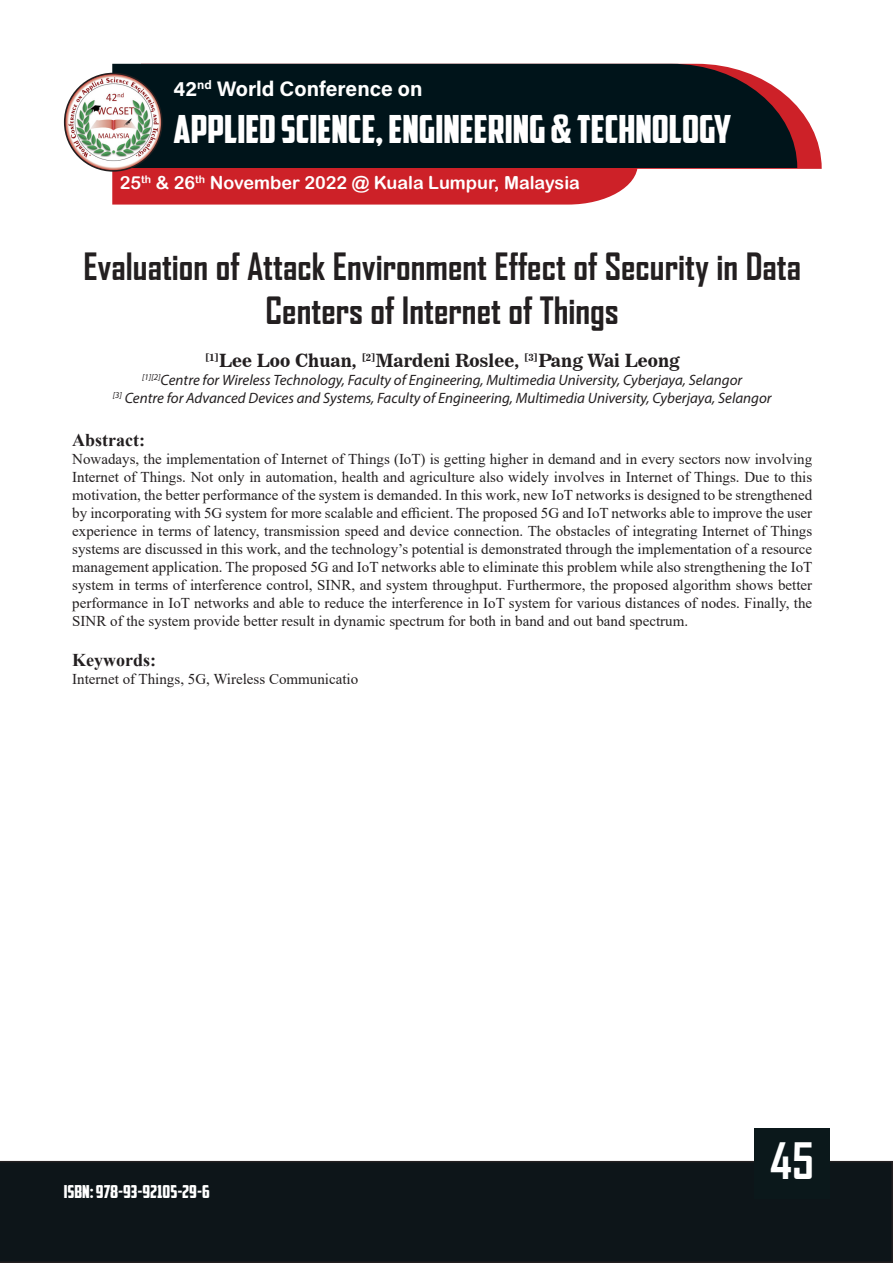
<style>
.page{position:relative;width:893px;height:1263px;background:#fff}
.page>*{position:absolute;margin:0;border:0;box-sizing:border-box;transform-origin:0 0}
.t1{font:700 48px "Agency FB";color:#fff}
.t2{font:39px "American Captain";color:#fff}
.t3{font:700 36px/43.2px "Agency FB";color:#231f20;text-align:center}
.t4{font:700 21px "Acumin Pro";color:#fff}
.Au_Name{font:18px "News 706 BT Bold C";color:#231f20}
.t5{font:18px "Arial Rounded MT Bold";color:#fff}
.t6{font:18px "American Captain";color:#fff}
.Abs_Title{font:700 18px "Times New Roman";color:#231f20}
.Abs_and_Key{font:15px/18px "Times New Roman";color:#231f20;text-align:justify}
.Au_Affli{font:italic 15px "Myriad Pro";color:#231f20}
</style>
<div class="page">
<div style="left:0;top:1161px;width:893px;height:102px;background:#0d1519"></div>
<svg style="left:638px;top:106px;width:184px;height:63px;fill:#cd2128"></svg>
<div style="left:112px;top:64px;width:685px;height:104px;background:#00141a"></div>
<img style="left:65px;top:73px;width:97px;height:98px;border-radius:49px">
<div style="left:64px;top:73px;width:99px;height:99px;border:2px solid #231f20;border-radius:50%"></div>
<svg style="left:112px;top:164px;width:526px;height:41px;background:#bb292f"></svg>
<div style="left:754px;top:1128px;width:75px;height:71px;background:#0b181b"></div>
<h3 class="t4" style="left:174px;top:74px;width:250px">42<sup>nd</sup> World Conference on</h3>
<h2 class="t2" style="left:174px;top:106px;width:559px">APPLIED SCIENCE, ENGINEERING &amp; TECHNOLOGY</h2>
<p class="t5" style="left:120px;top:172px;width:462px">25<sup>th</sup> &amp; 26<sup>th</sup> November 2022 @ Kuala Lumpur, Malaysia</p>
<p class="t3" style="left:83px;top:244px;width:719px">Evaluation of Attack Environment Effect of Security in Data<br>Centers of Internet of Things</p>
<p class="Au_Name" style="left:205px;top:349px;width:476px"><sup>[1]</sup>Lee Loo Chuan, <sup>[2]</sup>Mardeni Roslee, <sup>[3]</sup>Pang Wai Leong</p>
<p class="Au_Affli" style="left:142px;top:370px;width:602px"><sup>[1][2]</sup>Centre for Wireless Technology, Faculty of Engineering, Multimedia University, Cyberjaya, Selangor</p>
<p class="Au_Affli" style="left:113px;top:388px;width:660px"><sup>[3]</sup> Centre for Advanced Devices and Systems, Faculty of Engineering, Multimedia University, Cyberjaya, Selangor</p>
<p class="Abs_Title" style="left:72px;top:427px;width:74px">Abstract:</p>
<p class="Abs_and_Key" style="left:72px;top:449px;width:742px">Nowadays, the implementation of Internet of Things (IoT) is getting higher in demand and in every sectors now involving Internet of Things. Not only in automation, health and agriculture also widely involves in Internet of Things. Due to this motivation, the better performance of the system is demanded. In this work, new IoT networks is designed to be strengthened by incorporating with 5G system for more scalable and efficient. The proposed 5G and IoT networks able to improve the user experience in terms of latency, transmission speed and device connection. The obstacles of integrating Internet of Things systems are discussed in this work, and the technology’s potential is demonstrated through the implementation of a resource management application. The proposed 5G and IoT networks able to eliminate this problem while also strengthening the IoT system in terms of interference control, SINR, and system throughput. Furthermore, the proposed algorithm shows better performance in IoT networks and able to reduce the interference in IoT system for various distances of nodes. Finally, the SINR of the system provide better result in dynamic spectrum for both in band and out band spectrum.</p>
<p class="Abs_Title" style="left:72px;top:647px;width:85px">Keywords:</p>
<p class="Abs_and_Key" style="left:72px;top:669px;width:287px">Internet of Things, 5G, Wireless Communicatio</p>
<p class="t6" style="left:64px;top:1180px;width:148px">ISBN: 978-93-92105-29-6</p>
<h1 class="t1" style="left:770px;top:1131px;width:45px">45</h1>
</div>
